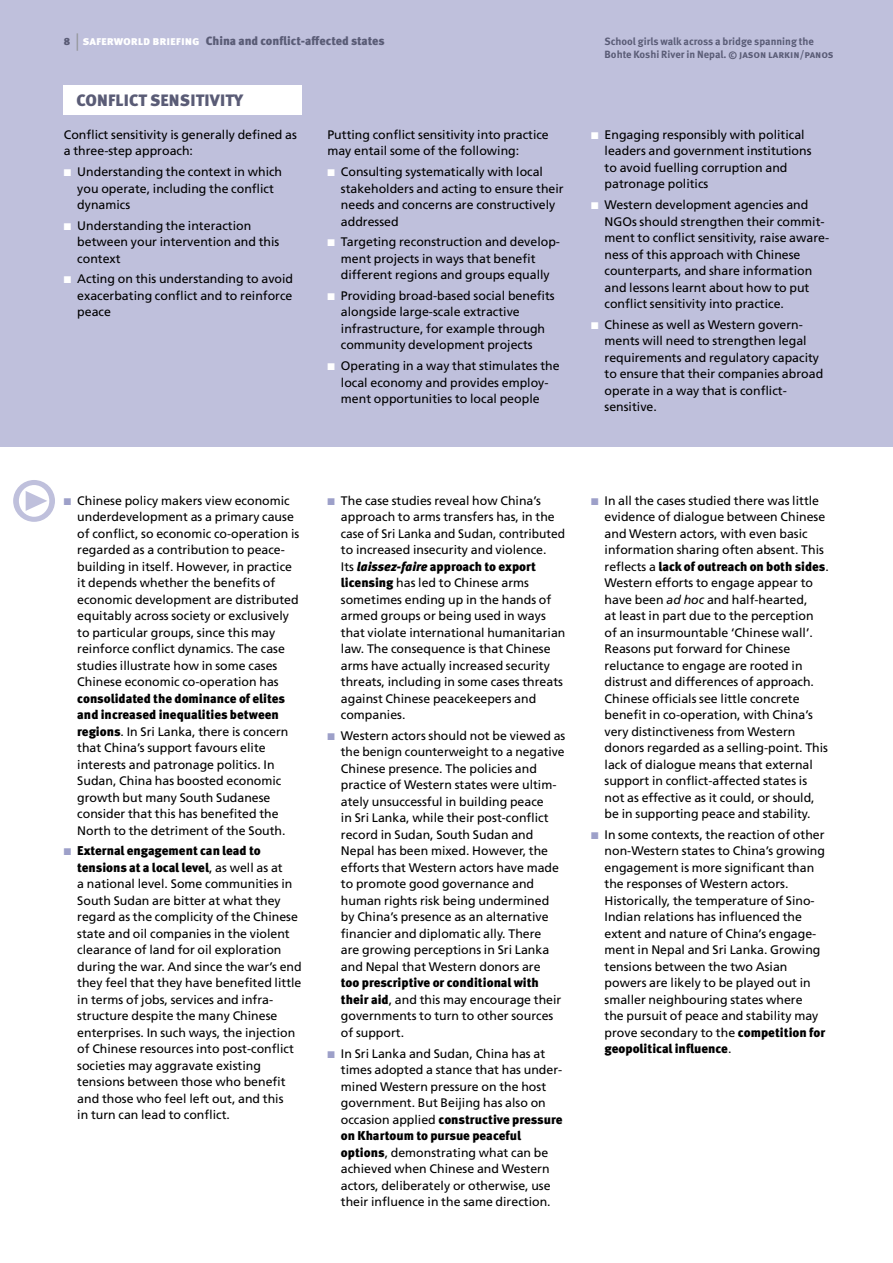
<style>
.page{position:relative;width:893px;height:1263px;background:#fff}
.page>*{position:absolute;margin:0;border:0;box-sizing:border-box;transform-origin:0 0}
.t1{font:900 56.25px "Meta Pro";color:#bfc0dc}
.t2{font:900 16.5px "Meta Pro";letter-spacing:.01em;color:#5a5c76}
.t3{font:900 12.75px/16.5px "Meta Pro";color:#000}
.t4{font:12.3px/16.5px "Frutiger LT Std";color:#000}
.t5{font:900 12px "Meta Pro";color:#5a5c76}
.t6{font:700 10.5px/12.8px "Meta Pro";color:#5a5c76}
.s1{font-size:10.5px}
.s2{font-weight:400;font-size:18px;color:#939598}
.s3{color:#fff}
.s4{color:#9da0c9}
.s5{font-family:"Meta Pro";font-weight:900;font-size:12.75px}
.s6{font-family:"Frutiger LT Std";font-weight:400;font-size:12.3px}
.s7{font-style:italic}
</style>
<div class="page">
<div style="left:0;top:0;width:893px;height:446px;background:#bfc0dc"></div>
<div style="left:64px;top:85px;width:238px;height:30px;background:#fff"></div>
<p class="t5" style="left:64px;top:34px;width:322px"><span class="s1">8</span> <span class="s2">|</span> <span class="s3">saferworld briefing</span> China and conflict-affected states</p>
<h2 class="t2" style="left:77px;top:90px;width:168px">Conflict sensitivity</h2>
<p class="t4" style="left:64px;top:127px;width:235px">Conflict sensitivity is generally defined as a three-step approach:</p>
<p class="t4" style="left:77px;top:164px;width:206px;text-indent:-13px"><span class="s3">■</span> Understanding the context in which you operate, including the conflict dynamics</p>
<p class="t4" style="left:77px;top:217px;width:204px;text-indent:-13px"><span class="s3">■</span> Understanding the interaction between your intervention and this context</p>
<p class="t4" style="left:77px;top:271px;width:217px;text-align:justify;text-indent:-13px"><span class="s3">■</span> Acting on this understanding to avoid exacerbating conflict and to reinforce peace</p>
<p class="t4" style="left:327px;top:126px;width:223px">Putting conflict sensitivity into practice may entail some of the following:</p>
<p class="t4" style="left:341px;top:164px;width:224px;text-indent:-13px"><span class="s3">■</span> Consulting systematically with local stakeholders and acting to ensure their needs and concerns are constructively addressed</p>
<p class="t4" style="left:341px;top:234px;width:221px;text-indent:-13px"><span class="s3">■</span> Targeting reconstruction and develop&shy;ment projects in ways that benefit different regions and groups equally</p>
<p class="t4" style="left:341px;top:287px;width:215px;text-indent:-13px"><span class="s3">■</span> Providing broad-based social benefits alongside large-scale extractive infrastructure, for example through community development projects</p>
<p class="t4" style="left:327px;top:358px;width:234px;text-align:center"><span class="s3">■</span> Operating in a way that stimulates the local economy and provides employ&shy;ment opportunities to local people</p>
<p class="t6" style="left:605px;top:35px;width:231px">School girls walk across a bridge spanning the<br>Bohte Koshi River in Nepal. © jason larkin/panos</p>
<p class="t4" style="left:605px;top:127px;width:208px;text-indent:-13px"><span class="s3">■</span> Engaging responsibly with political leaders and government institutions to avoid fuelling corruption and patronage politics</p>
<p class="t4" style="left:605px;top:197px;width:226px;text-indent:-13px"><span class="s3">■</span> Western development agencies and NGOs should strengthen their commit&shy;ment to conflict sensitivity, raise aware&shy;ness of this approach with Chinese counterparts, and share information and lessons learnt about how to put conflict sensitivity into practice.</p>
<p class="t4" style="left:605px;top:316px;width:220px;text-indent:-13px"><span class="s3">■</span> Chinese as well as Western govern&shy;ments will need to strengthen legal requirements and regulatory capacity to ensure that their companies abroad operate in a way that is conflict&shy;sensitive.</p>
<h1 class="t1" style="left:11px;top:466px;width:48px">•</h1>
<p class="t4" style="left:77px;top:492px;width:224px;text-indent:-13px"><span class="s4">■</span> Chinese policy makers view economic underdevelopment as a primary cause of conflict, so economic co-operation is regarded as a contribution to peace&shy;building in itself. However, in practice it depends whether the benefits of economic development are distributed equitably across society or exclusively to particular groups, since this may reinforce conflict dynamics. The case studies illustrate how in some cases Chinese economic co-operation has</p>
<p class="t3" style="left:77px;top:690px;width:209px">consolidated the dominance of elites and increased inequalities between</p>
<p class="t4" style="left:77px;top:723px;width:213px"><span class="s5">regions</span>. In Sri Lanka, there is concern that China’s support favours elite interests and patronage politics. In Sudan, China has boosted economic growth but many South Sudanese consider that this has benefited the North to the detriment of the South.</p>
<p class="t3" style="left:77px;top:843px;width:207px;text-indent:-14px"><span class="s4">■</span> External engagement can lead to tensions at a local level<span class="s6">, as well as at</span></p>
<p class="t4" style="left:77px;top:876px;width:226px">a national level. Some communities in South Sudan are bitter at what they regard as the complicity of the Chinese state and oil companies in the violent clearance of land for oil exploration during the war. And since the war’s end they feel that they have benefited little in terms of jobs, services and infra&shy;structure despite the many Chinese enterprises. In such ways, the injection of Chinese resources into post-conflict societies may aggravate existing tensions between those who benefit and those who feel left out, and this<br>in turn can lead to conflict.</p>
<p class="t4" style="left:341px;top:492px;width:226px;text-indent:-13px"><span class="s4">■</span> The case studies reveal how China’s approach to arms transfers has, in the case of Sri Lanka and Sudan, contributed to increased insecurity and violence.</p>
<p class="t3" style="left:341px;top:558px;width:197px"><span class="s6">Its</span> <span class="s7">laissez-faire</span> approach to export</p>
<p class="t4" style="left:341px;top:575px;width:226px"><span class="s5">licensing</span> has led to Chinese arms sometimes ending up in the hands of armed groups or being used in ways that violate international humanitarian law. The consequence is that Chinese arms have actually increased security threats, including in some cases threats against Chinese peacekeepers and companies.</p>
<p class="t4" style="left:341px;top:727px;width:226px;text-indent:-14px"><span class="s4">■</span> Western actors should not be viewed as the benign counterweight to a negative Chinese presence. The policies and practice of Western states were ultim&shy;ately unsuccessful in building peace<br>in Sri Lanka, while their post-conflict record in Sudan, South Sudan and Nepal has been mixed. However, the efforts that Western actors have made to promote good governance and human rights risk being undermined by China’s presence as an alternative financier and diplomatic ally. There<br>are growing perceptions in Sri Lanka and Nepal that Western donors are</p>
<p class="t3" style="left:341px;top:975px;width:200px">too prescriptive or conditional with</p>
<p class="t4" style="left:341px;top:991px;width:222px"><span class="s5">their aid</span>, and this may encourage their governments to turn to other sources of support.</p>
<p class="t4" style="left:341px;top:1045px;width:223px;text-indent:-13px"><span class="s4">■</span> In Sri Lanka and Sudan, China has at times adopted a stance that has under&shy;mined Western pressure on the host government. But Beijing has also on</p>
<p class="t3" style="left:341px;top:1111px;width:223px"><span class="s6">occasion applied</span> constructive pressure on Khartoum to pursue peaceful</p>
<p class="t4" style="left:341px;top:1144px;width:211px"><span class="s5">options</span>, demonstrating what can be achieved when Chinese and Western actors, deliberately or otherwise, use their influence in the same direction.</p>
<p class="t4" style="left:605px;top:492px;width:222px;text-indent:-13px"><span class="s4">■</span> In all the cases studied there was little evidence of dialogue between Chinese and Western actors, with even basic information sharing often absent. This</p>
<p class="t3" style="left:605px;top:558px;width:226px"><span class="s6">reflects a</span> lack of outreach on both sides<span class="s6">.</span></p>
<p class="t4" style="left:605px;top:575px;width:225px">Western efforts to engage appear to have been <span class="s7">ad hoc</span> and half-hearted,<br>at least in part due to the perception of an insurmountable ‘Chinese wall’.<br>Reasons put forward for Chinese reluctance to engage are rooted in distrust and differences of approach.<br>Chinese officials see little concrete benefit in co-operation, with China’s very distinctiveness from Western donors regarded as a selling-point. This lack of dialogue means that external support in conflict-affected states is not as effective as it could, or should, be in supporting peace and stability.</p>
<p class="t4" style="left:605px;top:826px;width:222px;text-indent:-13px"><span class="s4">■</span> In some contexts, the reaction of other non-Western states to China’s growing engagement is more significant than the responses of Western actors.<br>Historically, the temperature of Sino-Indian relations has influenced the extent and nature of China’s engage&shy;ment in Nepal and Sri Lanka. Growing tensions between the two Asian powers are likely to be played out in smaller neighbouring states where<br>the pursuit of peace and stability may prove secondary to the <span class="s5">competition for</span></p>
<p class="t3" style="left:605px;top:1041px;width:128px">geopolitical influence<span class="s6">.</span></p>
</div>
